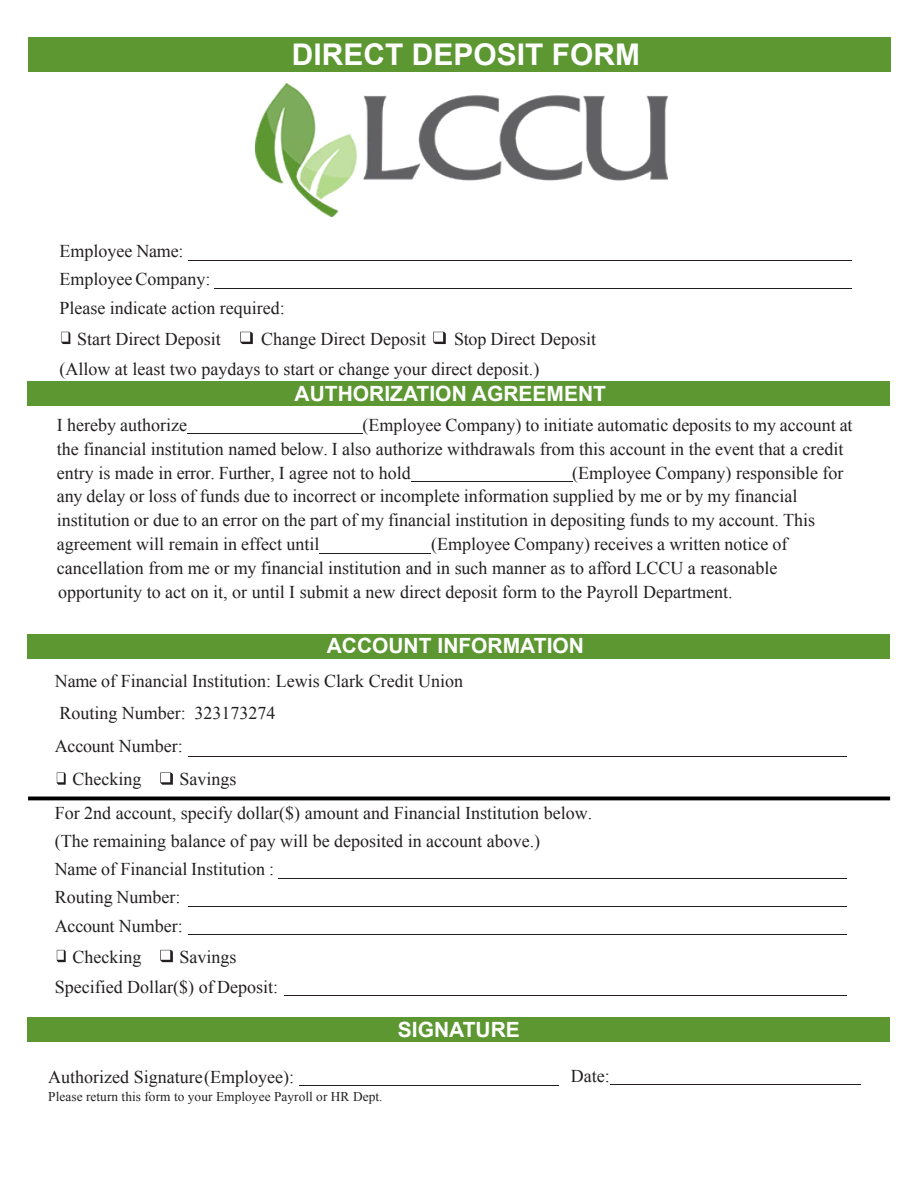
<style>
.page{position:relative;width:918px;height:1188px;background:#fff}
.page>*{position:absolute;margin:0;border:0;box-sizing:border-box;transform-origin:0 0}
.t1{font:700 29.85px "Arial";color:#fff}
.t2{font:700 21px "Arial";color:#fff}
.t3{font:18px/28.2px "Times New Roman";color:#231f20}
.t4{font:13.35px "Times New Roman";letter-spacing:.005em;color:#231f20}
</style>
<div class="page">
<img style="left:255px;top:83px;width:412px;height:134px">
<hr style="left:188px;top:757px;width:659px;height:1px;background:#221e1f">
<svg style="left:57px;top:772px;width:9px;height:13px"></svg>
<svg style="left:160px;top:772px;width:13px;height:13px"></svg>
<hr style="left:279px;top:878px;width:568px;height:1px;background:#221e1f">
<hr style="left:189px;top:906px;width:658px;height:1px;background:#221e1f">
<hr style="left:188px;top:934px;width:659px;height:1px;background:#221e1f">
<svg style="left:57px;top:950px;width:9px;height:12px"></svg>
<svg style="left:160px;top:950px;width:13px;height:12px"></svg>
<hr style="left:285px;top:995px;width:562px;height:1px;background:#221e1f">
<div style="left:28px;top:1018px;width:862px;height:24px;background:#5c9732"></div>
<hr style="left:299px;top:1086px;width:260px;height:1px;background:#221e1f">
<hr style="left:610px;top:1084px;width:251px;height:1px;background:#221e1f">
<hr style="left:28px;top:797px;width:862px;height:3px;background:#000">
<div style="left:29px;top:37px;width:862px;height:35px;background:#5c9732"></div>
<hr style="left:188px;top:260px;width:664px;height:1px;background:#221e1f">
<hr style="left:214px;top:288px;width:638px;height:1px;background:#221e1f">
<svg style="left:61px;top:332px;width:9px;height:12px"></svg>
<svg style="left:240px;top:332px;width:13px;height:12px"></svg>
<svg style="left:433px;top:332px;width:13px;height:12px"></svg>
<div style="left:28px;top:381px;width:862px;height:25px;background:#5c9732"></div>
<hr style="left:187px;top:433px;width:175px;height:1px;background:#221e1f">
<hr style="left:411px;top:481px;width:161px;height:1px;background:#221e1f">
<hr style="left:319px;top:553px;width:112px;height:1px;background:#221e1f">
<div style="left:28px;top:634px;width:862px;height:24px;background:#5c9732"></div>
<h1 class="t1" style="left:292px;top:35px;width:350px">DIRECT DEPOSIT FORM</h1>
<p class="t3" style="left:59px;top:237px;width:227px">Employee Name:<br>Employee Company:<br>Please indicate action required:</p>
<p class="t3" style="left:77px;top:324px;width:145px">Start Direct Deposit</p>
<p class="t3" style="left:261px;top:324px;width:166px">Change Direct Deposit</p>
<p class="t3" style="left:59px;top:323px;width:538px;line-height:29.8px;text-indent:395px">Stop Direct Deposit (Allow at least two paydays to start or change your direct deposit.)</p>
<p class="t3" style="left:57px;top:410px;width:132px">I hereby authorize</p>
<p class="t2" style="left:295px;top:379px;width:313px">AUTHORIZATION AGREEMENT</p>
<p class="t3" style="left:57px;top:412px;width:797px;line-height:24px;text-indent:306px">(Employee Company) to initiate automatic deposits to my account at the financial institution named below. I also authorize withdrawals from this account in the event that a credit entry is made in error. Further, I agree not to hold</p>
<p class="t3" style="left:57px;top:460px;width:788px;line-height:23.9px;text-indent:515px">(Employee Company) responsible for any delay or loss of funds due to incorrect or incomplete information supplied by me or by my financial institution or due to an error on the part of my financial institution in depositing funds to my account. This agreement will remain in effect until</p>
<p class="t3" style="left:57px;top:532px;width:732px;line-height:23.7px;text-indent:374px">(Employee Company) receives a written notice of cancellation from me or my financial institution and in such manner as to afford LCCU a reasonable opportunity to act on it, or until I submit a new direct deposit form to the Payroll Department.</p>
<p class="t2" style="left:327px;top:631px;width:259px">ACCOUNT INFORMATION</p>
<p class="t3" style="left:55px;top:667px;width:410px">Name of Financial Institution: Lewis Clark Credit Union</p>
<p class="t3" style="left:59px;top:699px;width:218px">Routing Number: 323173274</p>
<p class="t3" style="left:55px;top:732px;width:129px">Account Number:</p>
<p class="t3" style="left:73px;top:765px;width:70px">Checking</p>
<p class="t3" style="left:55px;top:762px;width:539px;line-height:33.9px;text-indent:125px">Savings<br>For 2nd account, specify dollar($) amount and Financial Institution below.</p>
<p class="t3" style="left:55px;top:827px;width:487px">(The remaining balance of pay will be deposited in account above.)<br>Name of Financial Institution :<br>Routing Number:<br>Account Number:</p>
<p class="t3" style="left:73px;top:942px;width:70px">Checking</p>
<p class="t3" style="left:55px;top:942px;width:225px;line-height:29.8px;text-indent:125px">Savings<br>Specified Dollar($) of Deposit:</p>
<p class="t3" style="left:48px;top:1063px;width:247px">Authorized Signature(Employee):</p>
<p class="t4" style="left:48px;top:1087px;width:336px">Please return this form to your Employee Payroll or HR Dept.</p>
<p class="t2" style="left:398px;top:1016px;width:124px">SIGNATURE</p>
<p class="t3" style="left:571px;top:1061px;width:40px">Date:</p>
</div>
